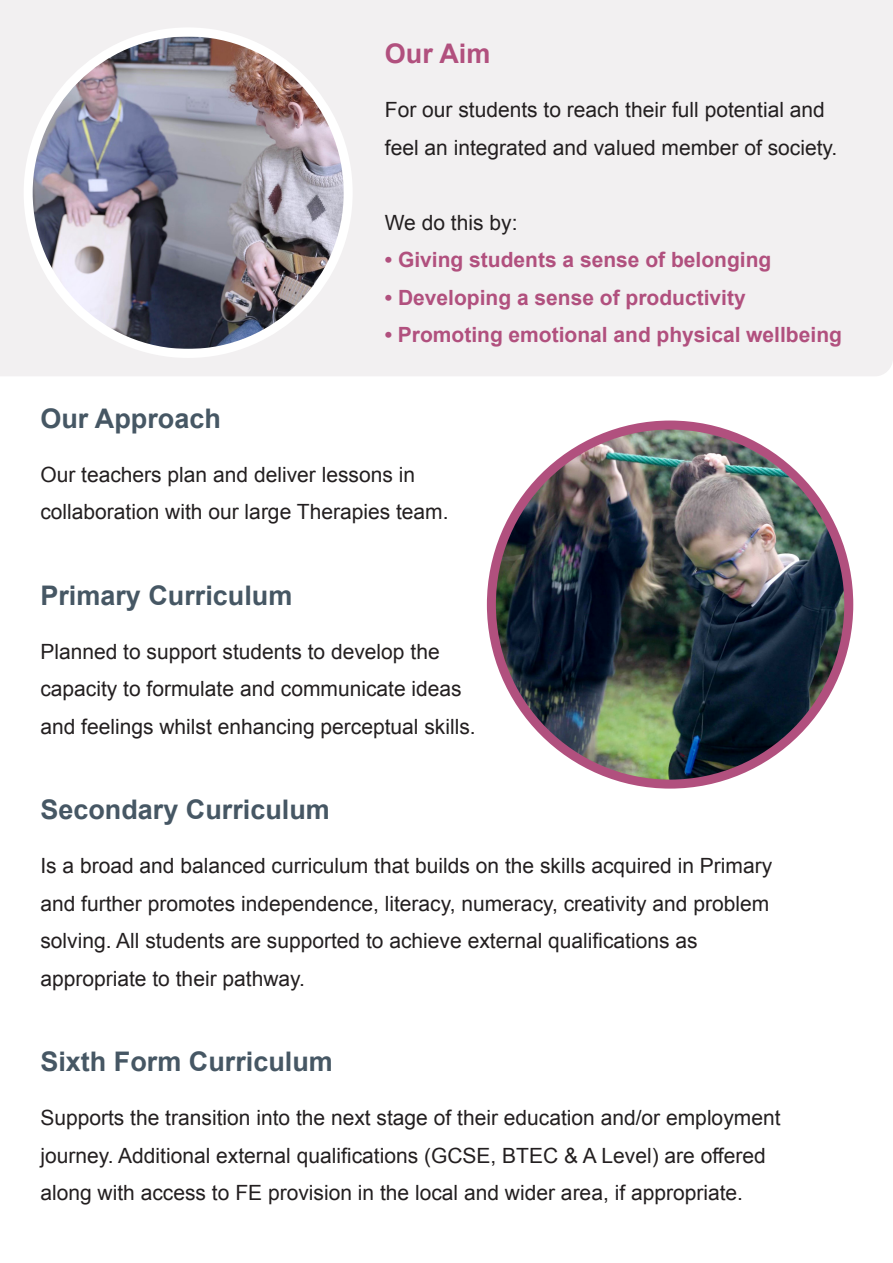
<style>
.page{position:relative;width:893px;height:1263px;background:#fff}
.page>*{position:absolute;margin:0;border:0;box-sizing:border-box;transform-origin:0 0}
.t1{font:700 27px "Arial";color:#465764}
.t2{font:700 27px "Arial";color:#b1507e}
.t3{font:21px/37.5px "Arial";color:#231f20}
.t4{font:700 21px "Arial";color:#b1507e}
</style>
<div class="page">
<div style="left:0;top:0;width:893px;height:376px;background:#f2f0f1"></div>
<img style="left:28px;top:37px;width:320px;height:312px">
<div style="left:24px;top:27px;width:329px;height:331px;border:9px solid #fff;border-radius:50%"></div>
<img style="left:491px;top:430px;width:358px;height:354px">
<div style="left:487px;top:420px;width:366px;height:369px;border:9px solid #b1507e;border-radius:50%"></div>
<p class="t2" style="left:385px;top:36px;width:107px">Our Aim</p>
<p class="t3" style="left:385px;top:91px;width:454px">For our students to reach their full potential and feel an integrated and valued member of society.</p>
<p class="t3" style="left:385px;top:204px;width:134px">We do this by:</p>
<p class="t4" style="left:385px;top:246px;width:388px">• Giving students a sense of belonging</p>
<p class="t4" style="left:385px;top:283px;width:362px">• Developing a sense of productivity</p>
<p class="t4" style="left:385px;top:321px;width:459px">• Promoting emotional and physical wellbeing</p>
<p class="t1" style="left:40px;top:400px;width:182px">Our Approach</p>
<p class="t3" style="left:40px;top:456px;width:410px">Our teachers plan and deliver lessons in collaboration with our large Therapies team.</p>
<p class="t1" style="left:40px;top:577px;width:254px">Primary Curriculum</p>
<p class="t3" style="left:40px;top:633px;width:437px">Planned to support students to develop the capacity to formulate and communicate ideas and feelings whilst enhancing perceptual skills.</p>
<p class="t1" style="left:40px;top:792px;width:291px">Secondary Curriculum</p>
<p class="t3" style="left:40px;top:847px;width:733px">Is a broad and balanced curriculum that builds on the skills acquired in Primary and further promotes independence, literacy, numeracy, creativity and problem solving. All students are supported to achieve external qualifications as appropriate to their pathway.</p>
<p class="t1" style="left:40px;top:1044px;width:294px">Sixth Form Curriculum</p>
<p class="t3" style="left:40px;top:1099px;width:742px">Supports the transition into the next stage of their education and/or employment journey. Additional external qualifications (GCSE, BTEC &amp; A Level) are offered along with access to FE provision in the local and wider area, if appropriate.</p>
</div>
